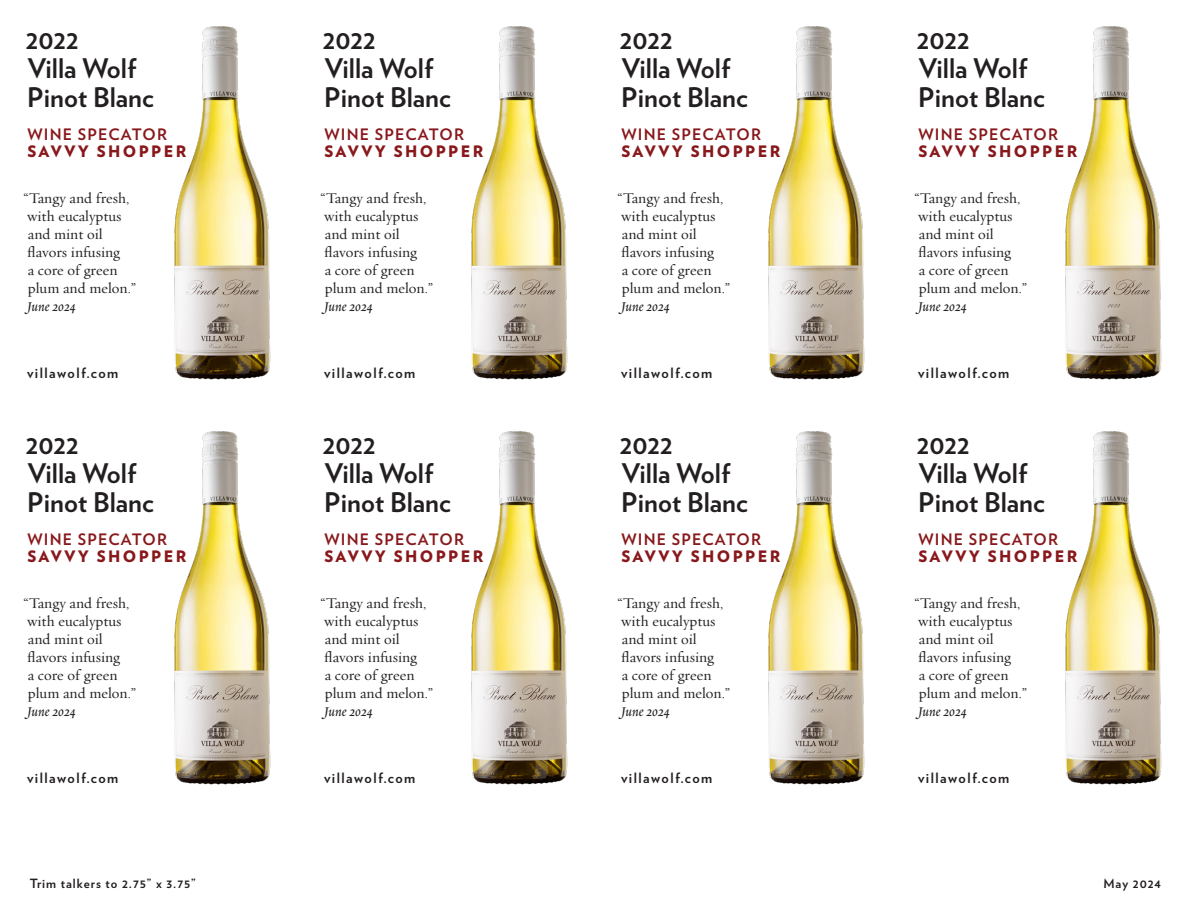
<style>
.page{position:relative;width:1188px;height:918px;background:#fff}
.page>*{position:absolute;margin:0;border:0;box-sizing:border-box;transform-origin:0 0}
.Wine{font:700 27px "Verlag";color:#231f20}
.t1{font:700 15.75px "Verlag";letter-spacing:.075em;color:#88181b}
.t2{font:900 15.75px "Verlag";letter-spacing:.15em;color:#88181b}
.Text-1{font:15px/18px "Requiem Text";color:#231f20}
.website_URL_GREY{font:700 14.25px "Verlag";letter-spacing:.1em;color:#231f20}
.Footer_notes{font:700 12.75px "Verlag";letter-spacing:.075em;color:#231f20}
.s1{font-style:italic}
</style>
<div class="page">
<img style="left:174px;top:26px;width:97px;height:354px">
<img style="left:174px;top:431px;width:97px;height:354px">
<img style="left:471px;top:26px;width:97px;height:354px">
<img style="left:471px;top:431px;width:97px;height:354px">
<img style="left:768px;top:26px;width:97px;height:354px">
<img style="left:768px;top:431px;width:97px;height:354px">
<img style="left:1065px;top:26px;width:97px;height:354px">
<img style="left:1065px;top:431px;width:97px;height:354px">
<p class="Wine" style="left:26px;top:18px;width:54px">2022</p>
<p class="Wine" style="left:28px;top:47px;width:110px">Villa Wolf</p>
<p class="Wine" style="left:27px;top:76px;width:128px">Pinot Blanc</p>
<p class="t1" style="left:27px;top:122px;width:141px">WINE SPECATOR</p>
<p class="t2" style="left:27px;top:139px;width:161px">SAVVY SHOPPER</p>
<p class="Text-1" style="left:24px;top:189px;width:114px">“Tangy and fresh, with eucalyptus and mint oil flavors infusing<br>a core of green plum and melon.”<br><span class="s1">June 2024</span></p>
<p class="website_URL_GREY" style="left:27px;top:361px;width:93px">villawolf.com</p>
<p class="Wine" style="left:26px;top:423px;width:54px">2022</p>
<p class="Wine" style="left:28px;top:452px;width:110px">Villa Wolf</p>
<p class="Wine" style="left:27px;top:481px;width:128px">Pinot Blanc</p>
<p class="t1" style="left:27px;top:527px;width:141px">WINE SPECATOR</p>
<p class="t2" style="left:27px;top:544px;width:161px">SAVVY SHOPPER</p>
<p class="Text-1" style="left:24px;top:594px;width:114px">“Tangy and fresh, with eucalyptus and mint oil flavors infusing<br>a core of green plum and melon.”<br><span class="s1">June 2024</span></p>
<p class="website_URL_GREY" style="left:27px;top:766px;width:93px">villawolf.com</p>
<p class="Wine" style="left:323px;top:18px;width:54px">2022</p>
<p class="Wine" style="left:325px;top:47px;width:110px">Villa Wolf</p>
<p class="Wine" style="left:324px;top:76px;width:128px">Pinot Blanc</p>
<p class="t1" style="left:324px;top:122px;width:141px">WINE SPECATOR</p>
<p class="t2" style="left:324px;top:139px;width:161px">SAVVY SHOPPER</p>
<p class="Text-1" style="left:321px;top:189px;width:114px">“Tangy and fresh, with eucalyptus and mint oil flavors infusing<br>a core of green plum and melon.”<br><span class="s1">June 2024</span></p>
<p class="website_URL_GREY" style="left:324px;top:361px;width:93px">villawolf.com</p>
<p class="Wine" style="left:323px;top:423px;width:54px">2022</p>
<p class="Wine" style="left:325px;top:452px;width:110px">Villa Wolf</p>
<p class="Wine" style="left:324px;top:481px;width:128px">Pinot Blanc</p>
<p class="t1" style="left:324px;top:527px;width:141px">WINE SPECATOR</p>
<p class="t2" style="left:324px;top:544px;width:161px">SAVVY SHOPPER</p>
<p class="Text-1" style="left:321px;top:594px;width:114px">“Tangy and fresh, with eucalyptus and mint oil flavors infusing<br>a core of green plum and melon.”<br><span class="s1">June 2024</span></p>
<p class="website_URL_GREY" style="left:324px;top:766px;width:93px">villawolf.com</p>
<p class="Wine" style="left:620px;top:18px;width:54px">2022</p>
<p class="Wine" style="left:622px;top:47px;width:110px">Villa Wolf</p>
<p class="Wine" style="left:621px;top:76px;width:128px">Pinot Blanc</p>
<p class="t1" style="left:621px;top:122px;width:141px">WINE SPECATOR</p>
<p class="t2" style="left:621px;top:139px;width:161px">SAVVY SHOPPER</p>
<p class="Text-1" style="left:618px;top:189px;width:114px">“Tangy and fresh, with eucalyptus and mint oil flavors infusing<br>a core of green plum and melon.”<br><span class="s1">June 2024</span></p>
<p class="website_URL_GREY" style="left:621px;top:361px;width:93px">villawolf.com</p>
<p class="Wine" style="left:620px;top:423px;width:54px">2022</p>
<p class="Wine" style="left:622px;top:452px;width:110px">Villa Wolf</p>
<p class="Wine" style="left:621px;top:481px;width:128px">Pinot Blanc</p>
<p class="t1" style="left:621px;top:527px;width:141px">WINE SPECATOR</p>
<p class="t2" style="left:621px;top:544px;width:161px">SAVVY SHOPPER</p>
<p class="Text-1" style="left:618px;top:594px;width:114px">“Tangy and fresh, with eucalyptus and mint oil flavors infusing<br>a core of green plum and melon.”<br><span class="s1">June 2024</span></p>
<p class="website_URL_GREY" style="left:621px;top:766px;width:93px">villawolf.com</p>
<p class="Wine" style="left:917px;top:18px;width:54px">2022</p>
<p class="Wine" style="left:919px;top:47px;width:110px">Villa Wolf</p>
<p class="Wine" style="left:918px;top:76px;width:128px">Pinot Blanc</p>
<p class="t1" style="left:918px;top:122px;width:141px">WINE SPECATOR</p>
<p class="t2" style="left:918px;top:139px;width:161px">SAVVY SHOPPER</p>
<p class="Text-1" style="left:915px;top:189px;width:114px">“Tangy and fresh, with eucalyptus and mint oil flavors infusing<br>a core of green plum and melon.”<br><span class="s1">June 2024</span></p>
<p class="website_URL_GREY" style="left:918px;top:361px;width:93px">villawolf.com</p>
<p class="Wine" style="left:917px;top:423px;width:54px">2022</p>
<p class="Wine" style="left:919px;top:452px;width:110px">Villa Wolf</p>
<p class="Wine" style="left:918px;top:481px;width:128px">Pinot Blanc</p>
<p class="t1" style="left:918px;top:527px;width:141px">WINE SPECATOR</p>
<p class="t2" style="left:918px;top:544px;width:161px">SAVVY SHOPPER</p>
<p class="Text-1" style="left:915px;top:594px;width:114px">“Tangy and fresh, with eucalyptus and mint oil flavors infusing<br>a core of green plum and melon.”<br><span class="s1">June 2024</span></p>
<p class="website_URL_GREY" style="left:918px;top:766px;width:93px">villawolf.com</p>
<p class="Footer_notes" style="left:30px;top:874px;width:167px">Trim talkers to 2.75” x 3.75”</p>
<p class="Footer_notes" style="left:1103px;top:874px;width:59px">May 2024</p>
</div>
